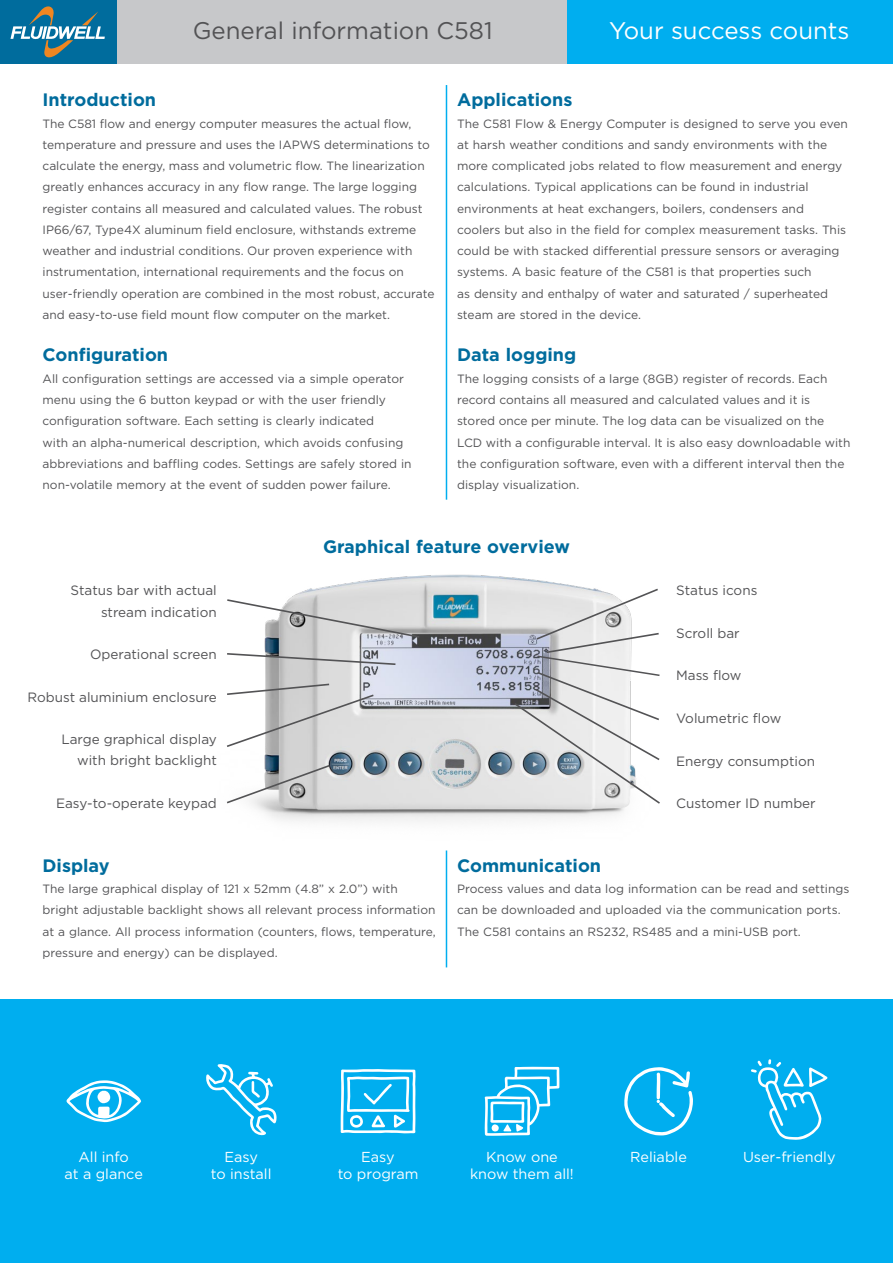
<style>
.page{position:relative;width:893px;height:1263px;background:#fff}
.page>*{position:absolute;margin:0;border:0;box-sizing:border-box;transform-origin:0 0}
.t1{font:24px "Gotham Pro";color:#535355}
.t2{font:24px "Gotham Pro";color:#fff}
.t3{font:700 18px "Gotham Pro";color:#006c9d}
.t4{font:14.4px/16.4px "Gotham Pro";color:#fff;text-align:center}
.t5{font:13.5px/21.3px "Gotham Pro";color:#535355;text-align:right}
.t6{font:12px/21.3px "Gotham Pro";color:#535355}
</style>
<div class="page">
<div style="left:0;top:999px;width:893px;height:264px;background:#00aeef"></div>
<div style="left:0;top:0;width:117px;height:64px;background:#006c9d"></div>
<svg style="left:11px;top:6px;width:94px;height:51px"></svg>
<div style="left:117px;top:0;width:451px;height:64px;background:#c7c8ca"></div>
<div style="left:568px;top:0;width:325px;height:64px;background:#00aeef"></div>
<hr style="left:446px;top:850px;width:1px;height:117px;background:#00aeef">
<hr style="left:446px;top:85px;width:1px;height:415px;background:#00aeef">
<svg style="left:66px;top:1080px;width:75px;height:42px"></svg>
<svg style="left:206px;top:1064px;width:71px;height:71px"></svg>
<svg style="left:340px;top:1069px;width:76px;height:64px"></svg>
<svg style="left:484px;top:1067px;width:75px;height:69px"></svg>
<svg style="left:624px;top:1067px;width:69px;height:68px"></svg>
<svg style="left:751px;top:1059px;width:77px;height:81px"></svg>
<img style="left:253px;top:574px;width:375px;height:248px">
<svg style="left:227px;top:598px;width:194px;height:41px"></svg>
<svg style="left:227px;top:652px;width:170px;height:14px"></svg>
<svg style="left:227px;top:763px;width:104px;height:42px"></svg>
<svg style="left:227px;top:683px;width:148px;height:65px"></svg>
<svg style="left:513px;top:587px;width:147px;height:218px"></svg>
<h1 class="t1" style="left:193px;top:17px;width:301px">General information C581</h1>
<h1 class="t2" style="left:609px;top:17px;width:242px">Your success counts</h1>
<h2 class="t3" style="left:43px;top:90px;width:115px">Introduction</h2>
<p class="t6" style="left:43px;top:113px;width:393px">The C581 flow and energy computer measures the actual flow, temperature and pressure and uses the IAPWS determinations to calculate the energy, mass and volumetric flow. The linearization greatly enhances accuracy in any flow range. The large logging register contains all measured and calculated values. The robust IP66/67, Type4X aluminum field enclosure, withstands extreme weather and industrial conditions. Our proven experience with instrumentation, international requirements and the focus on user-friendly operation are combined in the most robust, accurate and easy-to-use field mount flow computer on the market.</p>
<h2 class="t3" style="left:43px;top:345px;width:127px">Configuration</h2>
<p class="t6" style="left:43px;top:368px;width:371px">All configuration settings are accessed via a simple operator menu using the 6 button keypad or with the user friendly configuration software. Each setting is clearly indicated<br>with an alpha-numerical description, which avoids confusing abbreviations and baffling codes. Settings are safely stored in non-volatile memory at the event of sudden power failure.</p>
<h2 class="t3" style="left:457px;top:90px;width:117px">Applications</h2>
<p class="t6" style="left:457px;top:113px;width:392px">The C581 Flow &amp; Energy Computer is designed to serve you even at harsh weather conditions and sandy environments with the more complicated jobs related to flow measurement and energy calculations. Typical applications can be found in industrial environments at heat exchangers, boilers, condensers and coolers but also in the field for complex measurement tasks. This could be with stacked differential pressure sensors or averaging systems. A basic feature of the C581 is that properties such<br>as density and enthalpy of water and saturated / superheated steam are stored in the device.</p>
<h2 class="t3" style="left:457px;top:345px;width:121px">Data logging</h2>
<p class="t6" style="left:457px;top:368px;width:395px">The logging consists of a large (8GB) register of records. Each record contains all measured and calculated values and it is stored once per minute. The log data can be visualized on the LCD with a configurable interval. It is also easy downloadable with the configuration software, even with a different interval then the display visualization.</p>
<p class="t5" style="left:70px;top:580px;width:148px">Status bar with actual stream indication</p>
<p class="t5" style="left:90px;top:644px;width:128px">Operational screen</p>
<p class="t5" style="left:28px;top:686px;width:191px">Robust aluminium enclosure</p>
<p class="t5" style="left:61px;top:729px;width:157px">Large graphical display with bright backlight</p>
<p class="t5" style="left:56px;top:792px;width:162px">Easy-to-operate keypad</p>
<h2 class="t3" style="left:323px;top:536px;width:248px">Graphical feature overview</h2>
<p class="t5" style="left:676px;top:580px;width:83px">Status icons</p>
<p class="t5" style="left:676px;top:622px;width:65px">Scroll bar</p>
<p class="t5" style="left:676px;top:665px;width:67px">Mass flow</p>
<p class="t5" style="left:676px;top:707px;width:107px">Volumetric flow</p>
<p class="t5" style="left:676px;top:750px;width:140px">Energy consumption</p>
<p class="t5" style="left:676px;top:792px;width:141px">Customer ID number</p>
<h2 class="t3" style="left:43px;top:855px;width:69px">Display</h2>
<p class="t6" style="left:43px;top:878px;width:395px">The large graphical display of 121 x 52mm (4.8” x 2.0”) with bright adjustable backlight shows all relevant process information at a glance. All process information (counters, flows, temperature, pressure and energy) can be displayed.</p>
<h2 class="t3" style="left:457px;top:855px;width:146px">Communication</h2>
<p class="t6" style="left:457px;top:878px;width:394px">Process values and data log information can be read and settings can be downloaded and uploaded via the communication ports.<br>The C581 contains an RS232, RS485 and a mini-USB port.</p>
<p class="t4" style="left:65px;top:1149px;width:80px">All info<br>at a glance</p>
<p class="t4" style="left:211px;top:1149px;width:62px">Easy<br>to install</p>
<p class="t4" style="left:338px;top:1149px;width:82px">Easy<br>to program</p>
<p class="t4" style="left:470px;top:1149px;width:105px">Know one know them all!</p>
<p class="t4" style="left:630px;top:1149px;width:58px">Reliable</p>
<p class="t4" style="left:743px;top:1149px;width:94px">User-friendly</p>
</div>
